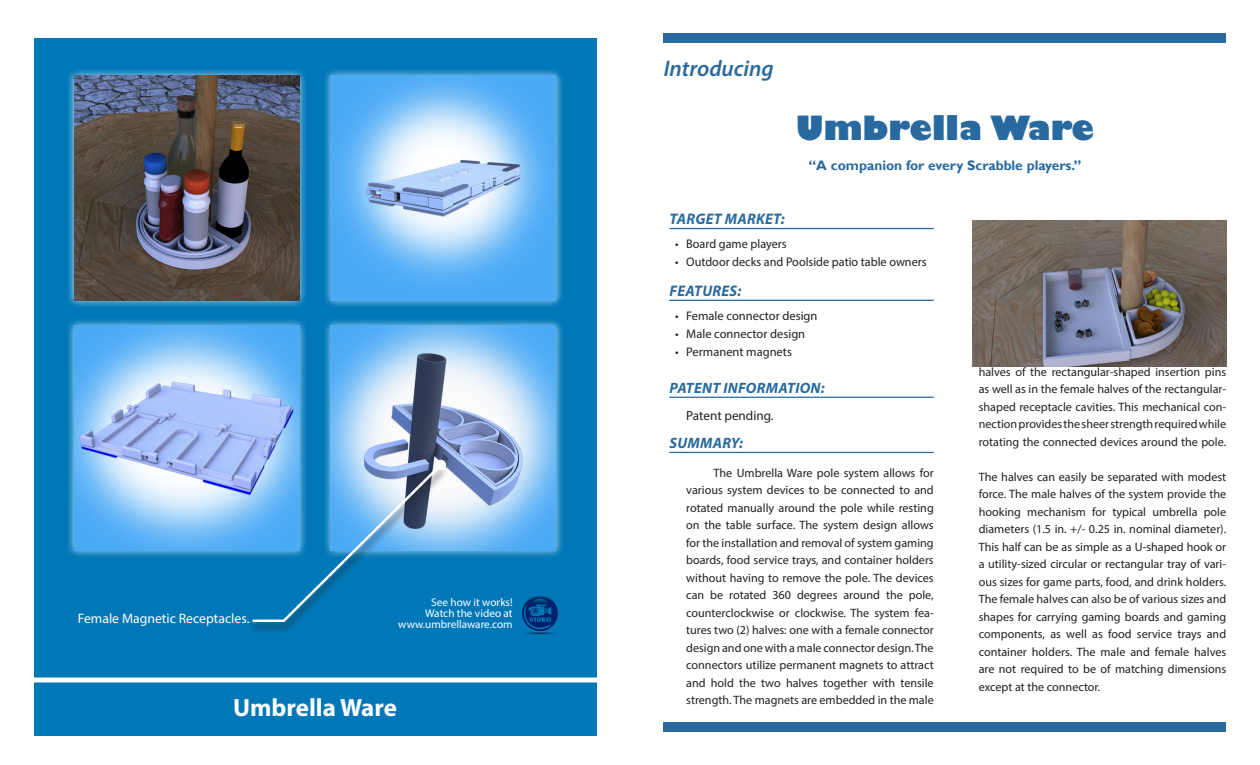
<style>
.page{position:relative;width:1260px;height:765px;background:#fff}
.page>*{position:absolute;margin:0;border:0;box-sizing:border-box;transform-origin:0 0}
.t1{font:800 32.5px "Gill Sans";color:#286aa0}
.t2{font:700 25px "Myriad Pro";color:#fff}
.t3{font:italic 600 22.5px "Myriad Pro";color:#286aa0}
.Headers{font:italic 700 15.38px "Myriad Pro";letter-spacing:.02em;color:#286aa0}
.Headers-2{font:italic 700 15px "Myriad Pro";letter-spacing:.02em;color:#286aa0}
.t4{font:700 13.75px "Gill Sans";color:#286aa0}
.t5{font:13.75px "Myriad Pro";color:#fff}
.Main_Text{font:13.25px "Myriad Pro";color:#231f20}
.t6{font:12.5px "Myriad Pro";color:#231f20}
.Main_Text-2{font:12.12px/17.5px "Myriad Pro";color:#231f20;text-align:justify}
.t7{font:11.25px "Myriad Pro";color:#fff}
</style>
<div class="page">
<hr style="left:669px;top:228px;width:265px;height:1px;background:#286aa0">
<hr style="left:669px;top:300px;width:265px;height:1px;background:#286aa0">
<hr style="left:669px;top:397px;width:265px;height:1px;background:#286aa0">
<hr style="left:669px;top:452px;width:265px;height:1px;background:#286aa0">
<div style="left:35px;top:38px;width:562px;height:698px;background:#0078b8"></div>
<hr style="left:26px;top:678px;width:580px;height:4px;background:#fff">
<div style="left:66px;top:68px;width:241px;height:241px;background:#fff;opacity:.75"></div>
<img style="left:74px;top:76px;width:225px;height:225px">
<div style="left:323px;top:68px;width:241px;height:241px;background:#fff;opacity:.75"></div>
<img style="left:331px;top:76px;width:225px;height:225px">
<div style="left:66px;top:317px;width:241px;height:242px;background:#fff;opacity:.75"></div>
<img style="left:74px;top:325px;width:225px;height:225px">
<div style="left:323px;top:317px;width:241px;height:242px;background:#fff;opacity:.75"></div>
<img style="left:331px;top:325px;width:225px;height:225px">
<div style="left:664px;top:722px;width:562px;height:9px;background:#286aa0"></div>
<div style="left:664px;top:34px;width:562px;height:9px;background:#286aa0"></div>
<img style="left:522px;top:596px;width:36px;height:39px">
<div style="left:248px;top:465px;width:201px;height:170px;background:#231f20;opacity:.75"></div>
<svg style="left:250px;top:462px;width:193px;height:161px"></svg>
<div style="left:437px;top:461px;width:8px;height:8px;background:#fff;border-radius:50%"></div>
<div style="left:436px;top:460px;width:10px;height:10px;border:2px solid #fff;border-radius:50%"></div>
<img style="left:973px;top:221px;width:253px;height:146px">
<p class="t5" style="left:78px;top:610px;width:173px">Female Magnetic Receptacles.</p>
<p class="t7" style="left:431px;top:595px;width:83px">See how it works!</p>
<p class="t7" style="left:425px;top:606px;width:89px">Watch the video at</p>
<p class="t7" style="left:398px;top:617px;width:116px">www.umbrellaware.com</p>
<p class="t2" style="left:233px;top:692px;width:165px">Umbrella Ware</p>
<p class="t3" style="left:664px;top:54px;width:112px">Introducing</p>
<p class="t1" style="left:796px;top:108px;width:300px">Umbrella Ware</p>
<p class="t4" style="left:809px;top:157px;width:274px">“A companion for every Scrabble players.”</p>
<p class="Headers" style="left:670px;top:209px;width:117px">TARGET MARKET:</p>
<p class="t6" style="left:675px;top:236px;width:113px">• Board game players</p>
<p class="t6" style="left:675px;top:254px;width:253px">• Outdoor decks and Poolside patio table owners</p>
<p class="Headers" style="left:670px;top:281px;width:73px">FEATURES:</p>
<p class="t6" style="left:675px;top:308px;width:144px">• Female connector design</p>
<p class="t6" style="left:675px;top:326px;width:132px">• Male connector design</p>
<p class="t6" style="left:675px;top:344px;width:118px">• Permanent magnets</p>
<p class="Headers-2" style="left:670px;top:378px;width:157px">PATENT INFORMATION:</p>
<p class="Main_Text" style="left:686px;top:407px;width:89px">Patent pending.</p>
<p class="Headers-2" style="left:670px;top:433px;width:75px">SUMMARY:</p>
<p class="Main_Text-2" style="left:686px;top:464px;width:249px;text-indent:27px">The Umbrella Ware pole system allows for various system devices to be connected to and rotated manually around the pole while resting on the table surface. The system design allows for the installation and removal of system gaming boards, food service trays, and container holders without having to remove the pole. The devices can be rotated 360 degrees around the pole, counterclockwise or clockwise. The system fea&shy;tures two (2) halves: one with a female connector design and one with a male connector design. The connectors utilize permanent magnets to attract and hold the two halves together with tensile strength. The magnets are embedded in the male</p>
<p class="Main_Text-2" style="left:979px;top:363px;width:249px">halves of the rectangular-shaped insertion pins as well as in the female halves of the rectangular&shy;shaped receptacle cavities. This mechanical con&shy;nection provides the sheer strength required while rotating the connected devices around the pole.</p>
<p class="Main_Text-2" style="left:979px;top:468px;width:249px">The halves can easily be separated with modest force. The male halves of the system provide the hooking mechanism for typical umbrella pole diameters (1.5 in. +/- 0.25 in. nominal diameter).<br>This half can be as simple as a U-shaped hook or a utility-sized circular or rectangular tray of vari&shy;ous sizes for game parts, food, and drink holders.<br>The female halves can also be of various sizes and shapes for carrying gaming boards and gaming components, as well as food service trays and container holders. The male and female halves are not required to be of matching dimensions except at the connector.</p>
</div>
